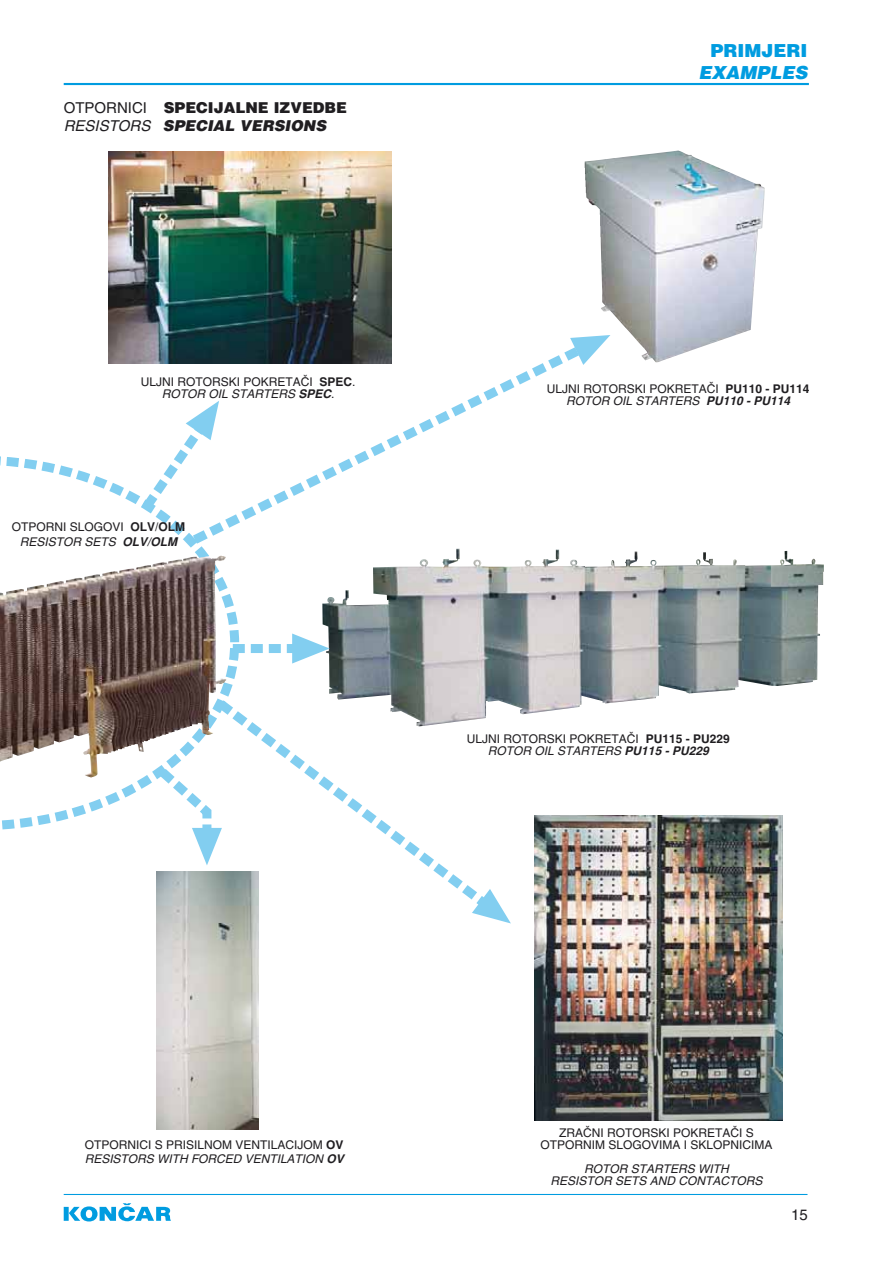
<style>
.page{position:relative;width:893px;height:1263px;background:#fff}
.page>*{position:absolute;margin:0;border:0;box-sizing:border-box;transform-origin:0 0}
.t1{font:800 18px "Helvetika";color:#009ce0}
.t2{font:italic 800 18px "Helvetika";color:#009ce0}
.t3{font:800 15px/18px "Helvetika";color:#201e21}
.t4{font:15px "Helvetika";color:#201e21}
.t5{font:12px/12px "Helvetika";color:#201e21;text-align:center}
.t6{font:italic 12px/12px "Helvetika";color:#201e21;text-align:center}
.s1{font-weight:400}
.s2{font-weight:400;font-style:italic}
.s3{font-style:italic}
.s4{font-weight:700}
.s5{font-weight:700;font-style:italic}
.s6{font-weight:900}
.s7{font-weight:900;font-style:italic}
</style>
<div class="page">
<svg style="left:0;top:456px;width:239px;height:374px"></svg>
<img style="left:585px;top:151px;width:180px;height:211px">
<img style="left:322px;top:550px;width:502px;height:165px">
<hr style="left:64px;top:1194px;width:743px;height:1px;background:#009ce0">
<hr style="left:64px;top:83px;width:745px;height:2px;background:#009ce0">
<svg style="left:64px;top:1203px;width:107px;height:18px"></svg>
<img style="left:108px;top:151px;width:283px;height:213px">
<img style="left:535px;top:816px;width:247px;height:305px">
<svg style="left:134px;top:449px;width:49px;height:70px"></svg>
<svg style="left:233px;top:633px;width:97px;height:30px"></svg>
<svg style="left:183px;top:338px;width:408px;height:214px"></svg>
<svg style="left:570px;top:335px;width:40px;height:30px"></svg>
<svg style="left:150px;top:759px;width:58px;height:106px"></svg>
<svg style="left:208px;top:691px;width:288px;height:209px"></svg>
<svg style="left:472px;top:889px;width:39px;height:34px"></svg>
<img style="left:156px;top:872px;width:103px;height:258px">
<img style="left:150px;top:624px;width:77px;height:115px">
<p class="t3" style="left:64px;top:100px;width:285px"><span class="s1">OTPORNICI</span> SPECIJALNE IZVEDBE<br><span class="s2">RESISTORS</span> <span class="s3">SPECIAL VERSIONS</span></p>
<h1 class="t1" style="left:710px;top:44px;width:99px">PRIMJERI</h1>
<h1 class="t2" style="left:698px;top:66px;width:110px">EXAMPLES</h1>
<p class="t5" style="left:141px;top:377px;width:216px">ULJNI ROTORSKI POKRETA»I <span class="s4">SPEC</span>.<br><span class="s3">ROTOR OIL STARTERS</span> <span class="s5">SPEC</span>.</p>
<p class="t5" style="left:547px;top:384px;width:264px">ULJNI ROTORSKI POKRETA»I <span class="s4">PU110 - PU114<br></span><span class="s3">ROTOR OIL STARTERS</span> <span class="s5">PU110 - PU114</span></p>
<p class="t5" style="left:12px;top:521px;width:175px;line-height:14.4px">OTPORNI SLOGOVI <span class="s6">OLV/OLM<br></span><span class="s3">RESISTOR SETS</span> <span class="s7">OLV/OLM</span></p>
<p class="t5" style="left:467px;top:734px;width:264px">ULJNI ROTORSKI POKRETA»I <span class="s4">PU115 - PU229<br></span><span class="s3">ROTOR OIL STARTERS</span> <span class="s5">PU115 - PU229</span></p>
<p class="t5" style="left:85px;top:1139px;width:261px;line-height:14.4px;text-align:left">OTPORNICI S PRISILNOM VENTILACIJOM <span class="s4">OV<br></span><span class="s3">RESISTORS WITH FORCED VENTILATION</span> <span class="s5">OV</span></p>
<p class="t5" style="left:540px;top:1128px;width:234px">ZRA»NI ROTORSKI POKRETA»I S<br>OTPORNIM SLOGOVIMA I SKLOPNICIMA</p>
<p class="t6" style="left:550px;top:1164px;width:214px">ROTOR STARTERS WITH<br>RESISTOR SETS AND CONTACTORS</p>
<p class="t4" style="left:791px;top:1209px;width:18px">15</p>
</div>
